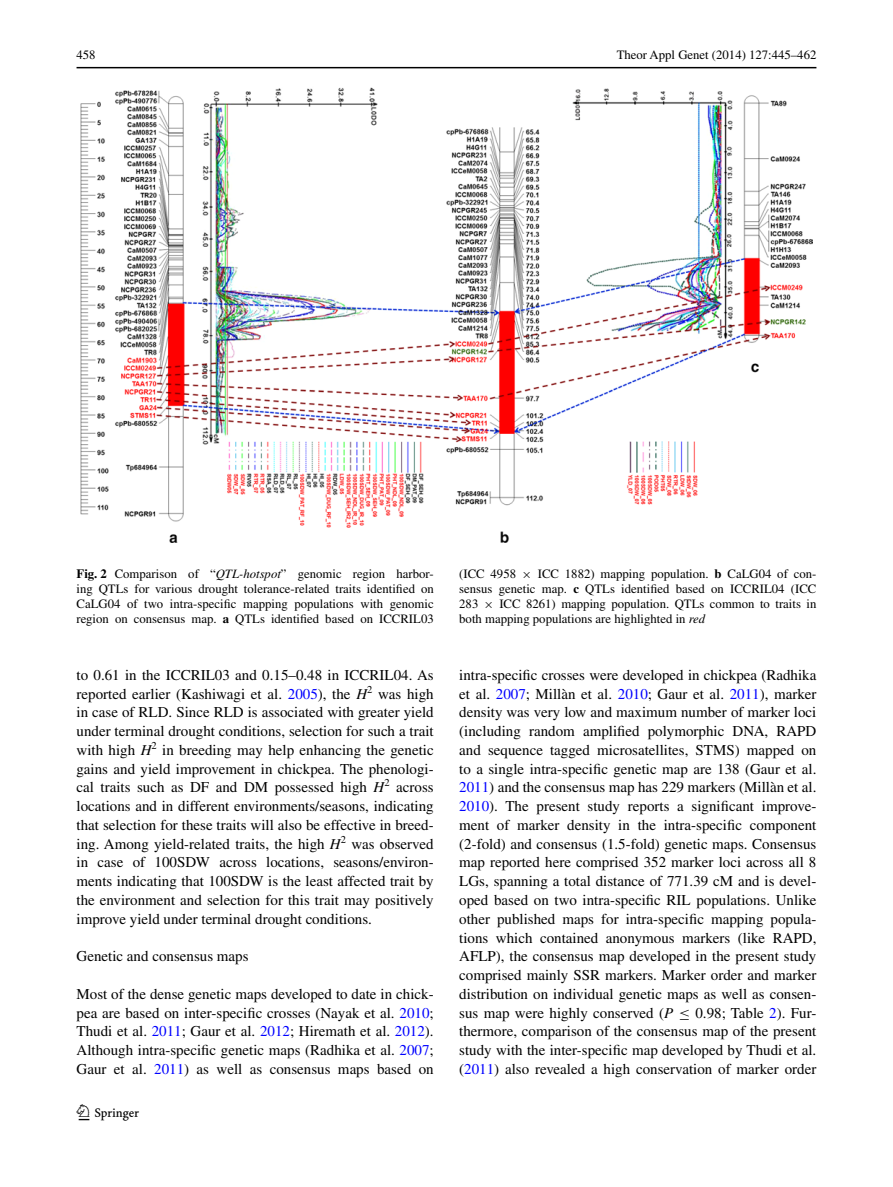
<style>
.page{position:relative;width:893px;height:1187px;background:#fff}
.page>*{position:absolute;margin:0;border:0;box-sizing:border-box;transform-origin:0 0}
.t1{font:22.5px "Springnew";color:#000}
.t2{font:15px/18.8px "Times";color:#000;text-align:justify}
.t3{font:12.75px/15px "Times";color:#000;text-align:justify}
.s1{font-weight:700}
.s2{font-style:italic}
.s3{font-family:"MTSY"}
.s4{color:#00f}
</style>
<div class="page">
<hr style="left:77px;top:67px;width:739px;height:1px;background:#000">
<img style="left:81px;top:87px;width:731px;height:455px">
<p class="t3" style="left:77px;top:48px;width:21px">458</p>
<p class="t3" style="left:617px;top:48px;width:201px">Theor Appl Genet (2014) 127:445–462</p>
<p class="t3" style="left:77px;top:566px;width:359px"><span class="s1">Fig. 2</span> Comparison of “<span class="s2">QTL-hotspot</span>” genomic region harbor&shy;ing QTLs for various drought tolerance-related traits identified on CaLG04 of two intra-specific mapping populations with genomic region on consensus map. <span class="s1">a</span> QTLs identified based on ICCRIL03</p>
<p class="t3" style="left:459px;top:565px;width:359px">(ICC 4958 <span class="s3">×</span> ICC 1882) mapping population. <span class="s1">b</span> CaLG04 of con&shy;sensus genetic map. <span class="s1">c</span> QTLs identified based on ICCRIL04 (ICC 283 <span class="s3">×</span> ICC 8261) mapping population. QTLs common to traits in both mapping populations are highlighted in <span class="s2">red</span></p>
<p class="t2" style="left:77px;top:665px;width:359px">to 0.61 in the ICCRIL03 and 0.15–0.48 in ICCRIL04. As reported earlier (Kashiwagi et al. <span class="s4">2005</span>), the <span class="s2">H</span><sup>2</sup> was high in case of RLD. Since RLD is associated with greater yield under terminal drought conditions, selection for such a trait with high <span class="s2">H</span><sup>2</sup> in breeding may help enhancing the genetic gains and yield improvement in chickpea. The phenologi&shy;cal traits such as DF and DM possessed high <span class="s2">H</span><sup>2</sup> across locations and in different environments/seasons, indicating that selection for these traits will also be effective in breed&shy;ing. Among yield-related traits, the high <span class="s2">H</span><sup>2</sup> was observed in case of 100SDW across locations, seasons/environ&shy;ments indicating that 100SDW is the least affected trait by the environment and selection for this trait may positively improve yield under terminal drought conditions.</p>
<p class="t2" style="left:77px;top:946px;width:174px">Genetic and consensus maps</p>
<p class="t2" style="left:77px;top:984px;width:359px">Most of the dense genetic maps developed to date in chick&shy;pea are based on inter-specific crosses (Nayak et al. <span class="s4">2010</span>; Thudi et al. <span class="s4">2011</span>; Gaur et al. <span class="s4">2012</span>; Hiremath et al. <span class="s4">2012</span>).<br>Although intra-specific genetic maps (Radhika et al. <span class="s4">2007</span>; Gaur et al. <span class="s4">2011</span>) as well as consensus maps based on</p>
<h1 class="t1" style="left:79px;top:1104px;width:62px">1 3</h1>
<p class="t2" style="left:459px;top:665px;width:359px">intra-specific crosses were developed in chickpea (Radhika et al. <span class="s4">2007</span>; Millàn et al. <span class="s4">2010</span>; Gaur et al. <span class="s4">2011</span>), marker density was very low and maximum number of marker loci (including random amplified polymorphic DNA, RAPD and sequence tagged microsatellites, STMS) mapped on to a single intra-specific genetic map are 138 (Gaur et al.<br><span class="s4">2011</span>) and the consensus map has 229 markers (Millàn et al.<br><span class="s4">2010</span>). The present study reports a significant improve&shy;ment of marker density in the intra-specific component (2-fold) and consensus (1.5-fold) genetic maps. Consensus map reported here comprised 352 marker loci across all 8<br>LGs, spanning a total distance of 771.39 cM and is devel&shy;oped based on two intra-specific RIL populations. Unlike other published maps for intra-specific mapping popula&shy;tions which contained anonymous markers (like RAPD, AFLP), the consensus map developed in the present study comprised mainly SSR markers. Marker order and marker distribution on individual genetic maps as well as consen&shy;sus map were highly conserved (<span class="s2">P</span> <span class="s3">≤</span> 0.98; Table <span class="s4">2</span>). Fur&shy;thermore, comparison of the consensus map of the present study with the inter-specific map developed by Thudi et al. (<span class="s4">2011</span>) also revealed a high conservation of marker order</p>
</div>
